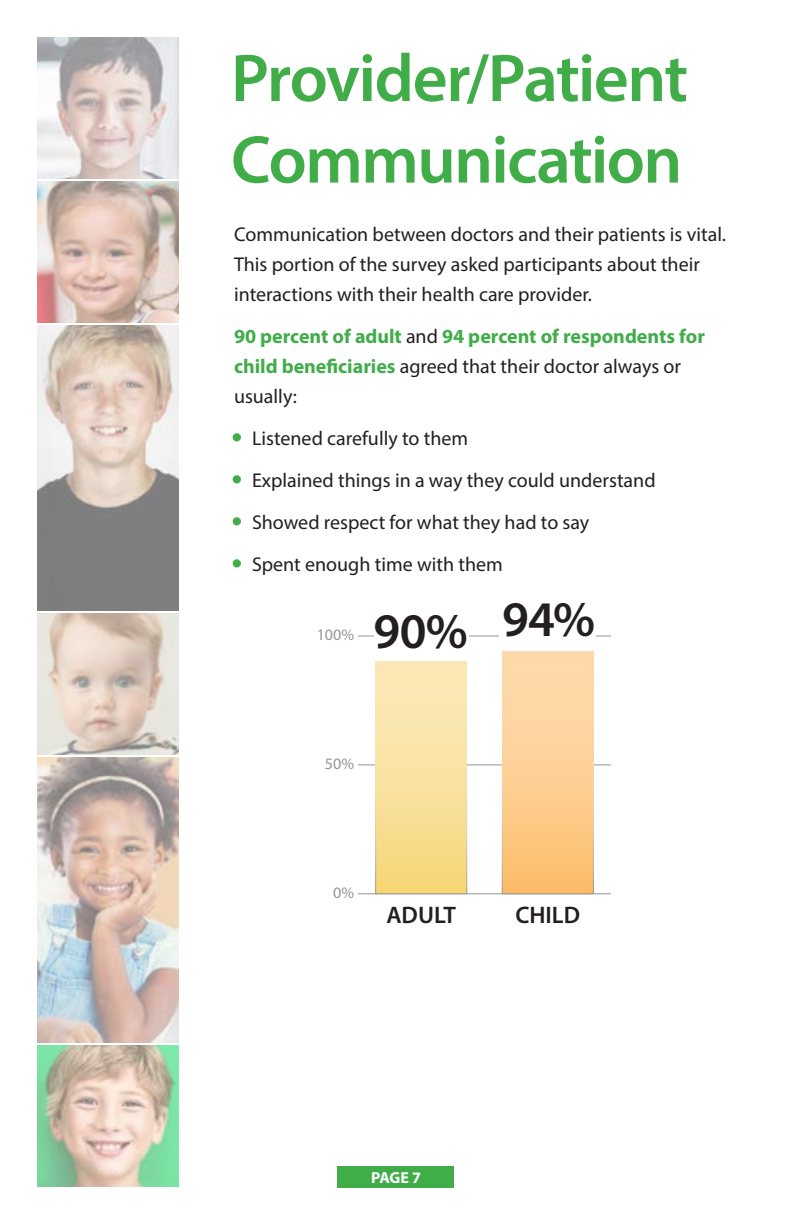
<style>
.page{position:relative;width:792px;height:1224px;background:#fff}
.page>*{position:absolute;margin:0;border:0;box-sizing:border-box;transform-origin:0 0}
.t1{font:600 68px/81.6px "Myriad Pro";letter-spacing:-.025em;color:#41ad49}
.t2{font:600 50px "Myriad Pro";color:#231f20}
.t3{font:600 24px "Myriad Pro";color:#231f20}
.t4{font:20px/30px "Myriad Pro";color:#231f20}
.t5{font:700 20px/30px "Myriad Pro";color:#41ad49}
.t6{font:16px "Myriad Pro";color:#939598}
.t7{font:700 16px "Myriad Pro";color:#fff}
.s1{font-weight:400;color:#231f20}
.s2{color:#41ad49}
</style>
<div class="page">
<div style="left:338px;top:1166px;width:116px;height:22px;background:#41ad49"></div>
<div style="left:233px;top:433px;width:8px;height:8px;border:4px solid #41ad49;border-radius:50%"></div>
<div style="left:233px;top:475px;width:8px;height:8px;border:4px solid #41ad49;border-radius:50%"></div>
<div style="left:233px;top:517px;width:8px;height:8px;border:4px solid #41ad49;border-radius:50%"></div>
<div style="left:233px;top:559px;width:8px;height:8px;border:4px solid #41ad49;border-radius:50%"></div>
<hr style="left:358px;top:893px;width:253px;height:1px;background:#939598">
<hr style="left:358px;top:764px;width:253px;height:1px;background:#939598">
<hr style="left:358px;top:636px;width:253px;height:1px;background:#939598">
<div style="left:376px;top:662px;width:91px;height:232px;background:linear-gradient(to bottom,#fbeabf,#f7d87c)"></div>
<div style="left:502px;top:651px;width:91px;height:243px;background:linear-gradient(to bottom,#ffdeb5,#fdbf6f)"></div>
<div style="left:374px;top:628px;width:95px;height:16px;background:#fff"></div>
<div style="left:499px;top:628px;width:97px;height:16px;background:#fff"></div>
<img style="left:38px;top:38px;width:140px;height:1148px">
<div style="left:35px;top:35px;width:146px;height:146px;border:2px solid #fff"></div>
<div style="left:35px;top:179px;width:146px;height:146px;border:2px solid #fff"></div>
<div style="left:35px;top:323px;width:146px;height:290px;border:2px solid #fff"></div>
<div style="left:35px;top:611px;width:146px;height:146px;border:2px solid #fff"></div>
<svg style="left:35px;top:754px;width:146px;height:289px;background:#cdc0ba"></svg>
<div style="left:35px;top:1043px;width:146px;height:146px;border:2px solid #fff"></div>
<p class="t1" style="left:231px;top:36px;width:459px">Provider/Patient<br>Communication</p>
<p class="t4" style="left:234px;top:219px;width:493px">Communication between doctors and their patients is vital.<br>This portion of the survey asked participants about their interactions with their health care provider.</p>
<p class="t5" style="left:234px;top:320px;width:472px">90 percent of adult <span class="s1">and</span> 94 percent of respondents for child beneficiaries <span class="s1">agreed that their doctor always or usually:</span></p>
<p class="t4" style="left:234px;top:423px;width:236px"><span class="s2">•</span> Listened carefully to them</p>
<p class="t4" style="left:234px;top:465px;width:423px"><span class="s2">•</span> Explained things in a way they could understand</p>
<p class="t4" style="left:234px;top:507px;width:357px"><span class="s2">•</span> Showed respect for what they had to say</p>
<p class="t4" style="left:234px;top:549px;width:270px"><span class="s2">•</span> Spent enough time with them</p>
<p class="t6" style="left:317px;top:625px;width:39px">100%</p>
<p class="t2" style="left:374px;top:594px;width:223px">90% 94%</p>
<p class="t6" style="left:325px;top:754px;width:31px">50%</p>
<p class="t6" style="left:333px;top:883px;width:22px">0%</p>
<p class="t3" style="left:386px;top:900px;width:71px">ADULT</p>
<p class="t3" style="left:515px;top:900px;width:66px">CHILD</p>
<p class="t7" style="left:371px;top:1167px;width:51px">PAGE 7</p>
</div>
